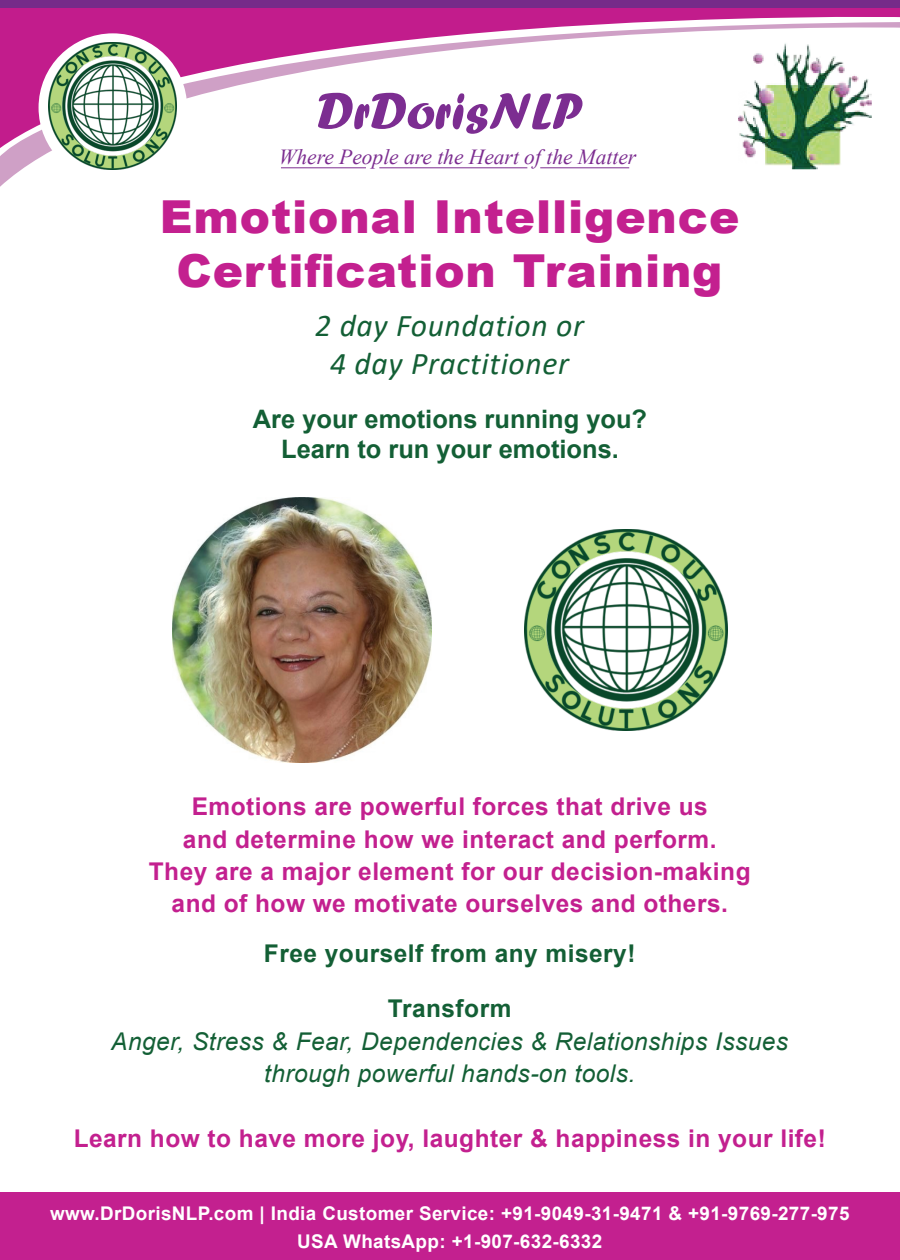
<style>
.page{position:relative;width:900px;height:1260px;background:#fff}
.page>*{position:absolute;margin:0;border:0;box-sizing:border-box;transform-origin:0 0}
.t1{font:53.1px "Forte";color:#7c2d91}
.t2{font:900 45.45px/54.6px "Arial";letter-spacing:.02em;color:#c3208f;text-align:center}
.t3{font:italic 31.65px/38px "Calibri";letter-spacing:.02em;color:#135f35;text-align:center}
.t4{font:700 25.5px/30.5px "Arial";color:#135f35;text-align:center}
.t5{font:700 24.45px/32.4px "Arial";letter-spacing:.02em;color:#c3208f;text-align:center}
.t6{font:italic 24.45px/32.4px "Arial";letter-spacing:.02em;color:#135f35;text-align:center}
.t7{font:700 24.45px "Arial";letter-spacing:.02em;color:#135f35}
.t8{font:italic 21.45px "Times New Roman";color:#7c2d90}
.t9{font:700 18.9px/28.5px "Arial";letter-spacing:.02em;color:#fff;text-align:center}
</style>
<div class="page">
<div style="left:0;top:8px;width:900px;height:8px;background:#c21c8c"></div>
<svg style="left:0;top:16px;width:900px;height:171px"></svg>
<div style="left:0;top:0;width:900px;height:8px;background:#762b89"></div>
<div style="left:39px;top:33px;width:148px;height:149px;background:#fff;border-radius:50%"></div>
<img style="left:49px;top:42px;width:128px;height:128px">
<hr style="left:281px;top:167px;width:85px;height:1px;background:#7c2d90">
<hr style="left:379px;top:167px;width:148px;height:1px;background:#7c2d90">
<hr style="left:540px;top:167px;width:89px;height:1px;background:#7c2d90">
<div style="left:0;top:1192px;width:900px;height:68px;background:#c3208f"></div>
<img style="left:525px;top:529px;width:202px;height:202px">
<img style="left:173px;top:498px;width:259px;height:264px">
<h1 class="t1" style="left:317px;top:80px;width:268px">DrDorisNLP</h1>
<p class="t8" style="left:279px;top:142px;width:359px">Where People are the Heart of the Matter</p>
<h2 class="t2" style="left:160px;top:188px;width:581px">Emotional Intelligence<br>Certification Training</h2>
<p class="t3" style="left:315px;top:305px;width:270px">2 day Foundation or<br>4 day Practitioner</p>
<p class="t4" style="left:253px;top:404px;width:396px">Are your emotions running you?<br>Learn to run your emotions.</p>
<p class="t5" style="left:149px;top:791px;width:603px">Emotions are powerful forces that drive us<br>and determine how we interact and perform.<br>They are a major element for our decision-making and of how we motivate ourselves and others.</p>
<p class="t7" style="left:264px;top:936px;width:373px">Free yourself from any misery!</p>
<p class="t7" style="left:388px;top:992px;width:125px">Transform</p>
<p class="t6" style="left:111px;top:1025px;width:678px">Anger, Stress &amp; Fear, Dependencies &amp; Relationships Issues through powerful hands-on tools.</p>
<p class="t5" style="left:74px;top:1123px;width:754px">Learn how to have more joy, laughter &amp; happiness in your life!</p>
<p class="t9" style="left:50px;top:1199px;width:801px">www.DrDorisNLP.com | India Customer Service: +91-9049-31-9471 &amp; +91-9769-277-975<br>USA WhatsApp: +1-907-632-6332</p>
</div>
